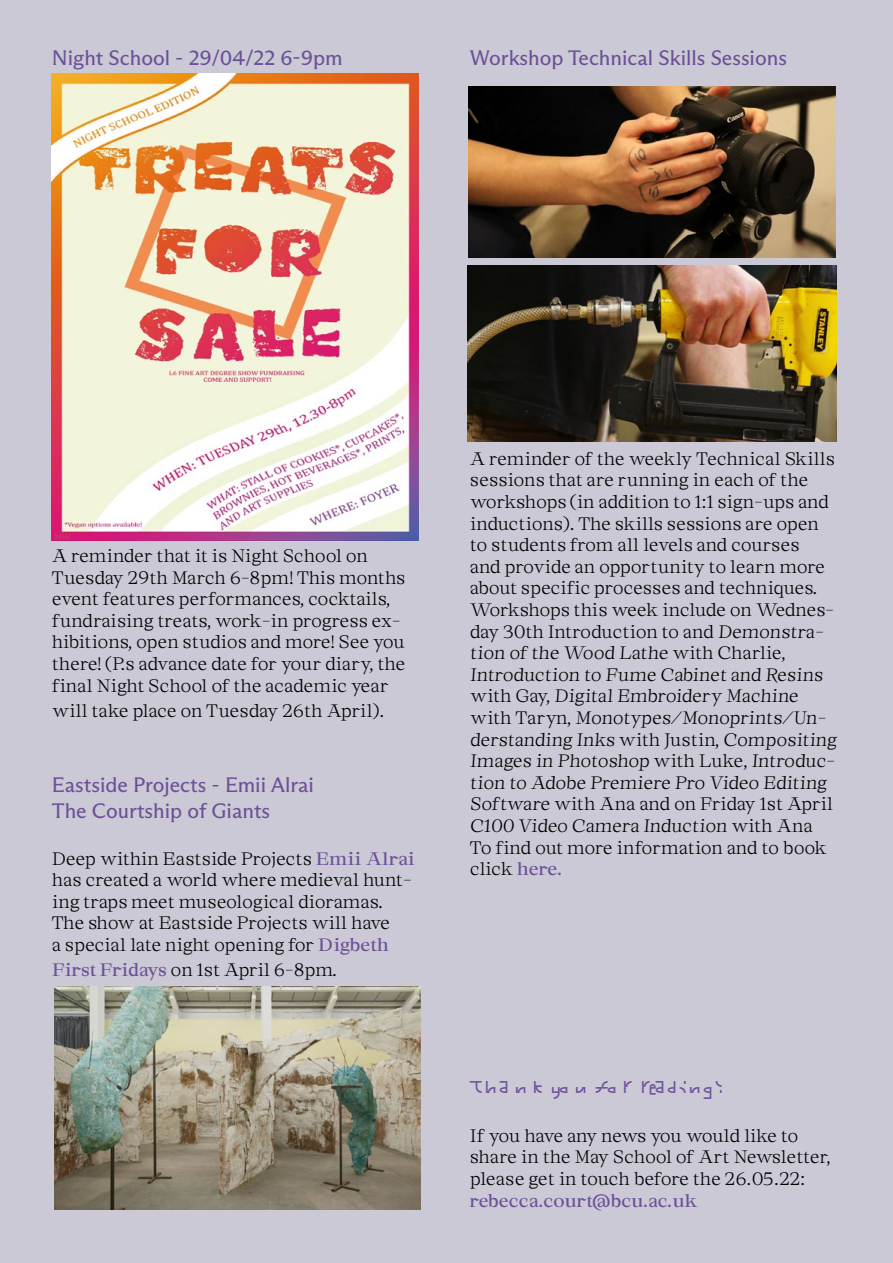
<style>
.page{position:relative;width:893px;height:1263px;background:#cbc9d5}
.page>*{position:absolute;margin:0;border:0;box-sizing:border-box;transform-origin:0 0}
.t1{font:21px/25.2px "ABC Arizona Flare";color:#6c5098}
.t2{font:300 18px/21.6px "Chapter";letter-spacing:-.03em;color:#000}
.t3{font:700 18px "Chapter";letter-spacing:-.015em;color:#6c5098}
.t4{font:600 18px "ABC Galapagos AB";color:#6c5098}
.s1{font-weight:700;color:#6c5098}
</style>
<div class="page">
<img style="left:52px;top:73px;width:367px;height:468px">
<img style="left:54px;top:986px;width:367px;height:223px">
<img style="left:468px;top:266px;width:369px;height:175px">
<img style="left:469px;top:86px;width:367px;height:171px">
<p class="t1" style="left:52px;top:45px;width:292px">Night School - 29/04/22 6-9pm</p>
<p class="t1" style="left:470px;top:45px;width:319px">Workshop Technical Skills Sessions</p>
<p class="t2" style="left:52px;top:546px;width:355px">A reminder that it is Night School on Tuesday 29th March 6-8pm! This months event features performances, cocktails, fundraising treats, work-in progress ex&shy;hibitions, open studios and more! See you there! (P.s advance date for your diary, the final Night School of the academic year</p>
<p class="t2" style="left:52px;top:701px;width:334px">will take place on Tuesday 26th April).</p>
<p class="t1" style="left:52px;top:773px;width:264px">Eastside Projects - Emii Alrai<br>The Courtship of Giants</p>
<p class="t2" style="left:52px;top:848px;width:365px">Deep within Eastside Projects <span class="s1">Emii Alrai </span>has created a world where medieval hunt&shy;ing traps meet museological dioramas.<br>The show at Eastside Projects will have<br>a special late night opening for <span class="s1">Digbeth</span></p>
<p class="t2" style="left:52px;top:960px;width:287px"><span class="s1">First Fridays</span> on 1st April 6-8pm.</p>
<p class="t2" style="left:470px;top:449px;width:370px">A reminder of the weekly Technical Skills sessions that are running in each of the workshops (in addition to 1:1 sign-ups and inductions). The skills sessions are open to students from all levels and courses<br>and provide an opportunity to learn more about specific processes and techniques.<br>Workshops this week include on Wednes&shy;day 30th Introduction to and Demonstra&shy;tion of the Wood Lathe with Charlie, Introduction to Fume Cabinet and Resins with Gay, Digital Embroidery Machine with Taryn, Monotypes/Monoprints/Un&shy;derstanding Inks with Justin, Compositing Images in Photoshop with Luke, Introduc&shy;tion to Adobe Premiere Pro Video Editing Software with Ana and on Friday 1st April C100 Video Camera Induction with Ana To find out more information and to book click <span class="s1">here.</span></p>
<p class="t4" style="left:470px;top:1075px;width:254px">Thank you for reading!</p>
<p class="t2" style="left:470px;top:1125px;width:363px">If you have any news you would like to share in the May School of Art Newsletter, please get in touch before the 26.05.22:</p>
<p class="t3" style="left:470px;top:1190px;width:230px">rebecca.court@bcu.ac.uk</p>
</div>
